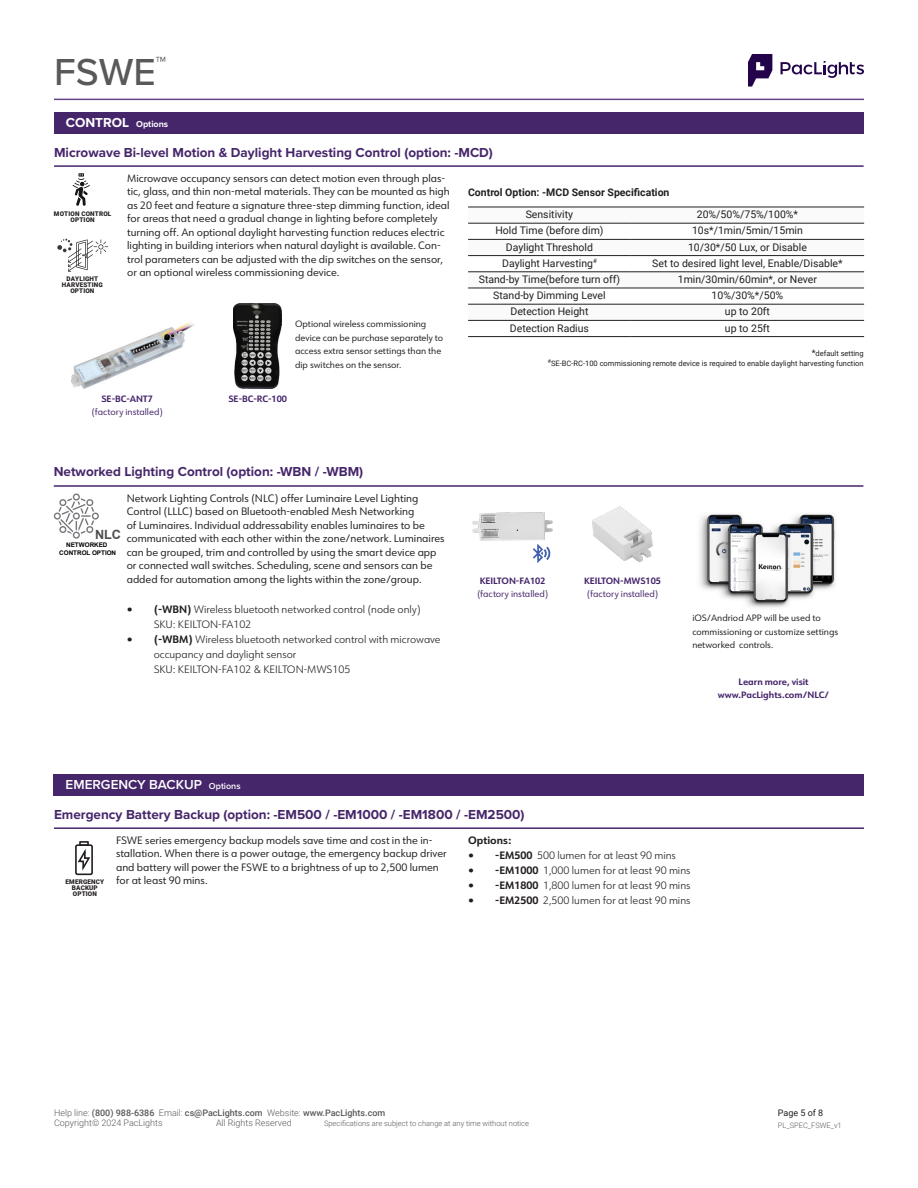
<style>
.page{position:relative;width:918px;height:1188px;background:#fff}
.page>*{position:absolute;margin:0;border:0;box-sizing:border-box;transform-origin:0 0}
.t1{font:500 39px "Proxima Nova";color:#58595b}
.Sub-Title{font:700 13.5px "Proxima Nova";color:#46266b}
.t2{font:600 13.5px "Proxima Nova";color:#fff}
.t3{font:700 13.5px "Proxima Nova";color:#fff}
.t4{font:700 12.75px "Arial";color:#4d4d4d}
.Content{font:10.5px/13.5px "URW Form";color:#231f20}
.t5{font:300 10.5px/15px "URW Form";color:#231f20}
.Family{font:10.5px "Roboto";color:#231f20}
.Family-2{font:700 10.5px "Roboto";color:#231f20}
.Ordering_Right{font:700 10.5px "URW Form";color:#231f20}
.Content-2{font:9px/13.5px "URW Form";color:#231f20}
.t6{font:300 9px/10.8px "Roboto";color:#58595b}
.Content-3{font:700 9px "URW Form";color:#46266b}
.Content-4{font:9px "URW Form";color:#46266b}
.t7{font:9px "Roboto";color:#231f20}
.Family-3{font:7.5px/10.8px "Roboto";color:#231f20;text-align:right}
.t8{font:300 7.5px "Roboto";color:#58595b}
.t9{font:900 6.45px/6px "Roboto";letter-spacing:.02em;color:#231f20;text-align:center}
.t10{font:700 6.3px/7.6px "Arial";letter-spacing:-.005em;color:#000;text-align:center}
.s1{font-size:9px}
.s2{font-weight:700}
.s3{font-weight:500}
</style>
<div class="page">
<hr style="left:54px;top:99px;width:810px;height:1px;background:#634489">
<svg style="left:748px;top:54px;width:24px;height:33px"></svg>
<svg style="left:781px;top:61px;width:83px;height:17px"></svg>
<hr style="left:54px;top:485px;width:809px;height:2px;background:#46266b">
<img style="left:699px;top:514px;width:136px;height:94px">
<svg style="left:54px;top:494px;width:45px;height:45px"></svg>
<hr style="left:54px;top:165px;width:810px;height:2px;background:#46266b">
<div style="left:54px;top:112px;width:810px;height:22px;background:#46266b"></div>
<svg style="left:468px;top:222px;width:396px;height:98px"></svg>
<hr style="left:468px;top:223px;width:163px;height:1px;background:#231f20">
<hr style="left:631px;top:223px;width:233px;height:1px;background:#231f20">
<hr style="left:468px;top:239px;width:163px;height:1px;background:#231f20">
<hr style="left:631px;top:239px;width:233px;height:1px;background:#231f20">
<hr style="left:468px;top:255px;width:163px;height:1px;background:#231f20">
<hr style="left:631px;top:255px;width:233px;height:1px;background:#231f20">
<hr style="left:468px;top:272px;width:163px;height:1px;background:#231f20">
<hr style="left:631px;top:272px;width:233px;height:1px;background:#231f20">
<hr style="left:468px;top:288px;width:163px;height:1px;background:#231f20">
<hr style="left:631px;top:288px;width:233px;height:1px;background:#231f20">
<hr style="left:468px;top:304px;width:163px;height:1px;background:#231f20">
<hr style="left:631px;top:304px;width:233px;height:1px;background:#231f20">
<hr style="left:468px;top:320px;width:163px;height:1px;background:#231f20">
<hr style="left:631px;top:320px;width:233px;height:1px;background:#231f20">
<hr style="left:468px;top:336px;width:163px;height:1px;background:#231f20">
<hr style="left:631px;top:336px;width:233px;height:1px;background:#231f20">
<hr style="left:468px;top:207px;width:163px;height:1px;background:#231f20">
<hr style="left:631px;top:207px;width:233px;height:1px;background:#231f20">
<svg style="left:73px;top:173px;width:17px;height:33px"></svg>
<div style="left:54px;top:774px;width:810px;height:22px;background:#46266b"></div>
<hr style="left:54px;top:827px;width:810px;height:2px;background:#46266b">
<div style="left:75px;top:844px;width:18px;height:31px;border:2px solid #231f20;border-radius:2px"></div>
<div style="left:79px;top:841px;width:10px;height:5px;border:2px solid #231f20"></div>
<svg style="left:76px;top:846px;width:15px;height:28px"></svg>
<svg style="left:533px;top:544px;width:18px;height:19px"></svg>
<svg style="left:57px;top:239px;width:51px;height:33px"></svg>
<img style="left:71px;top:322px;width:123px;height:67px">
<img style="left:233px;top:304px;width:48px;height:85px">
<img style="left:472px;top:512px;width:81px;height:29px">
<img style="left:592px;top:506px;width:61px;height:56px">
<h1 class="t1" style="left:54px;top:43px;width:114px">FSWE<sup>™</sup></h1>
<p class="t3" style="left:66px;top:112px;width:104px">CONTROL <span class="s1">Options</span></p>
<p class="Sub-Title" style="left:54px;top:142px;width:440px">Microwave Bi-level Motion &amp; Daylight Harvesting Control (option: -MCD)</p>
<p class="Content" style="left:127px;top:171px;width:324px">Microwave occupancy sensors can detect motion even through plas&shy;tic, glass, and thin non-metal materials. They can be mounted as high as 20 feet and feature a signature three-step dimming function, ideal for areas that need a gradual change in lighting before completely turning off. An optional daylight harvesting function reduces electric lighting in building interiors when natural daylight is available. Con&shy;trol parameters can be adjusted with the dip switches on the sensor, or an optional wireless commissioning device.</p>
<p class="Family-2" style="left:468px;top:184px;width:203px">Control Option: -MCD Sensor Specification</p>
<p class="Family" style="left:526px;top:207px;width:49px">Sensitivity</p>
<p class="Family" style="left:697px;top:207px;width:103px">20%/50%/75%/100%*</p>
<p class="Family" style="left:495px;top:223px;width:110px">Hold Time (before dim)</p>
<p class="Family" style="left:692px;top:223px;width:112px">10s*/1min/5min/15min</p>
<p class="Family" style="left:506px;top:239px;width:88px">Daylight Threshold</p>
<p class="Family" style="left:688px;top:239px;width:120px">10/30*/50 Lux, or Disable</p>
<p class="Family" style="left:502px;top:256px;width:96px">Daylight Harvesting<sup>#</sup></p>
<p class="Family" style="left:652px;top:256px;width:192px">Set to desired light level, Enable/Disable*</p>
<p class="Family" style="left:479px;top:272px;width:143px">Stand-by Time(before turn off)</p>
<p class="Family" style="left:678px;top:272px;width:141px">1min/30min/60min*, or Never</p>
<p class="Family" style="left:493px;top:288px;width:114px">Stand-by Dimming Level</p>
<p class="Family" style="left:712px;top:288px;width:73px">10%/30%*/50%</p>
<p class="Family" style="left:510px;top:304px;width:80px">Detection Height</p>
<p class="Family" style="left:725px;top:304px;width:47px">up to 20ft</p>
<p class="Family" style="left:510px;top:320px;width:81px">Detection Radius</p>
<p class="Family" style="left:725px;top:320px;width:47px">up to 25ft</p>
<p class="t9" style="left:54px;top:211px;width:59px">MOTION CONTROL<br>OPTION</p>
<p class="t9" style="left:62px;top:275px;width:42px">DAYLIGHT<br>HARVESTING<br>OPTION</p>
<p class="Content-2" style="left:295px;top:317px;width:150px">Optional wireless commissioning device can be purchase separately to access extra sensor settings than the dip switches on the sensor.</p>
<p class="Family-3" style="left:548px;top:347px;width:317px"><span class="s1">*</span>default setting<br><sup>#</sup>SE-BC-RC-100 commissioning remote device is required to enable daylight harvesting function</p>
<p class="Content-3" style="left:101px;top:392px;width:53px">SE-BC-ANT7</p>
<p class="Content-4" style="left:92px;top:406px;width:73px">(factory installed)</p>
<p class="Content-3" style="left:228px;top:392px;width:60px">SE-BC-RC-100</p>
<p class="Sub-Title" style="left:54px;top:462px;width:311px">Networked Lighting Control (option: -WBN / -WBM)</p>
<p class="Content" style="left:127px;top:491px;width:319px">Network Lighting Controls (NLC) offer Luminaire Level Lighting Control (LLLC) based on Bluetooth-enabled Mesh Networking<br>of Luminaires. Individual addressability enables luminaires to be communicated with each other within the zone/network. Luminaires can be grouped, trim and controlled by using the smart device app or connected wall switches. Scheduling, scene and sensors can be added for automation among the lights within the zone/group.</p>
<p class="t5" style="left:154px;top:601px;width:268px;text-indent:-27px"><span class="s2">• (-WBN)</span> Wireless bluetooth networked control (node only)<br>SKU: KEILTON-FA102</p>
<p class="t5" style="left:154px;top:631px;width:288px;text-indent:-27px"><span class="s2">• (-WBM)</span> Wireless bluetooth networked control with microwave occupancy and daylight sensor<br>SKU: KEILTON-FA102 &amp; KEILTON-MWS105</p>
<p class="t4" style="left:95px;top:526px;width:27px">NLC</p>
<p class="t10" style="left:59px;top:541px;width:58px">NETWORKED<br>CONTROL OPTION</p>
<p class="Content-3" style="left:480px;top:574px;width:67px">KEILTON-FA102</p>
<p class="Content-4" style="left:477px;top:588px;width:73px">(factory installed)</p>
<p class="Content-3" style="left:584px;top:574px;width:79px">KEILTON-MWS105</p>
<p class="Content-4" style="left:587px;top:588px;width:73px">(factory installed)</p>
<p class="Content-2" style="left:692px;top:611px;width:147px">iOS/Andriod APP will be used to commissioning or customize settings networked controls.</p>
<p class="Content-3" style="left:739px;top:675px;width:71px">Learn more, visit</p>
<p class="Content-3" style="left:718px;top:689px;width:113px">www.PacLights.com/NLC/</p>
<p class="t2" style="left:66px;top:774px;width:176px">EMERGENCY BACKUP <span class="s1">Options</span></p>
<p class="Sub-Title" style="left:54px;top:804px;width:472px">Emergency Battery Backup (option: -EM500 / -EM1000 / -EM1800 / -EM2500)</p>
<p class="Content" style="left:116px;top:833px;width:332px">FSWE series emergency backup models save time and cost in the in&shy;stallation. When there is a power outage, the emergency backup driver and battery will power the FSWE to a brightness of up to 2,500 lumen</p>
<p class="t9" style="left:66px;top:879px;width:40px">EMERGENCY</p>
<p class="Content" style="left:116px;top:873px;width:93px">for at least 90 mins.</p>
<p class="t9" style="left:72px;top:885px;width:27px;text-align:left">BACKUP<br>OPTION</p>
<p class="Ordering_Right" style="left:468px;top:833px;width:45px">Options:</p>
<p class="t5" style="left:468px;top:847px;width:209px"><span class="s2">• -EM500</span> 500 lumen for at least 90 mins</p>
<p class="t5" style="left:468px;top:862px;width:224px"><span class="s2">• -EM1000</span> 1,000 lumen for at least 90 mins</p>
<p class="t5" style="left:468px;top:877px;width:224px"><span class="s2">• -EM1800</span> 1,800 lumen for at least 90 mins</p>
<p class="t5" style="left:468px;top:892px;width:224px"><span class="s2">• -EM2500</span> 2,500 lumen for at least 90 mins</p>
<p class="t6" style="left:54px;top:1107px;width:333px">Help line: <span class="s3">(800) 988-6386</span> Email: <span class="s3">cs@PacLights.com</span> Website: <span class="s3">www.PacLights.com<br></span>Copyright© 2024 PacLights</p>
<p class="t6" style="left:216px;top:1118px;width:77px">All Rights Reserved</p>
<p class="t8" style="left:324px;top:1119px;width:207px">Specifications are subject to change at any time without notice</p>
<p class="t7" style="left:778px;top:1106px;width:47px">Page 5 of 8</p>
<p class="t8" style="left:778px;top:1120px;width:65px">PL_SPEC_FSWE_v1</p>
</div>
